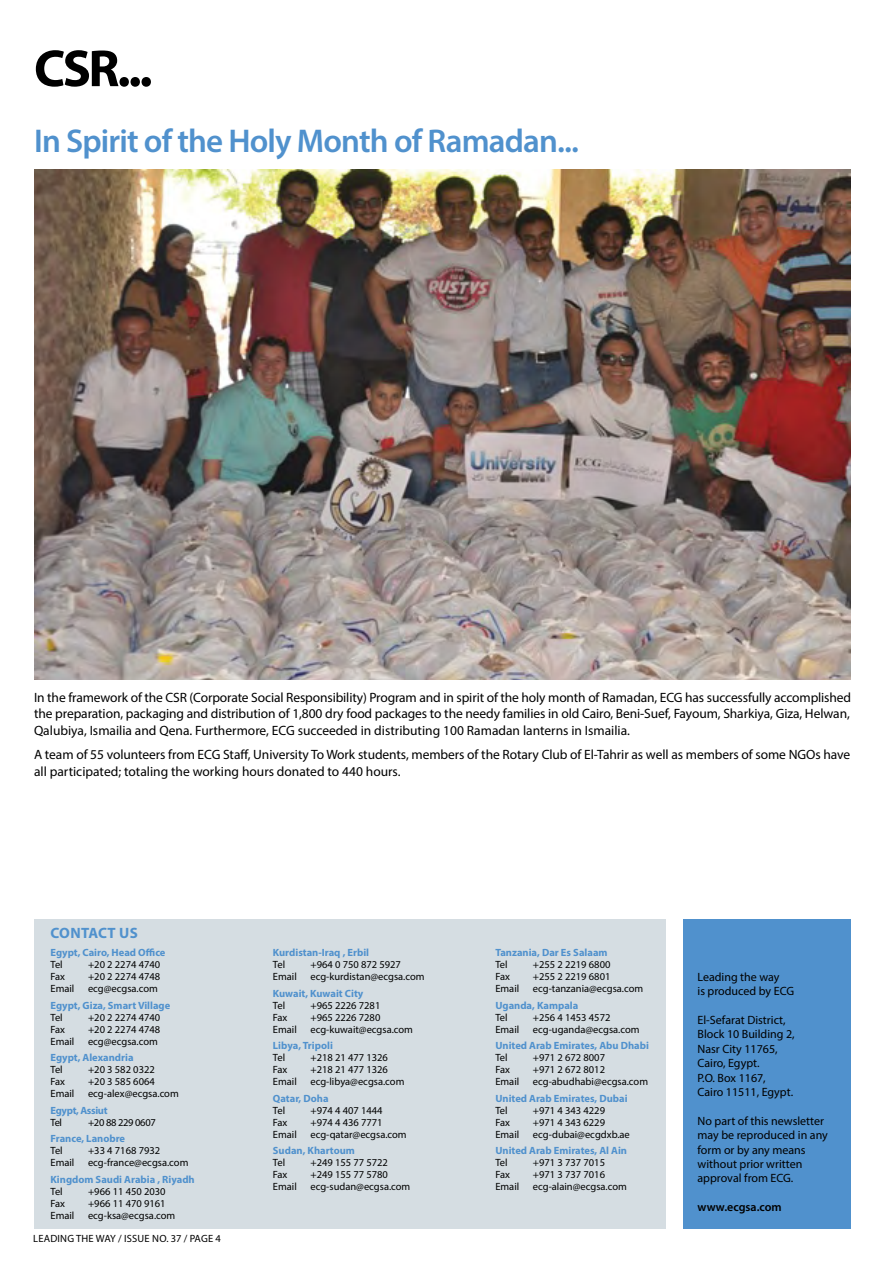
<style>
.page{position:relative;width:893px;height:1263px;background:#fff}
.page>*{position:absolute;margin:0;border:0;box-sizing:border-box;transform-origin:0 0}
.t1{font:700 52.5px "Myriad Pro";color:#000}
.t2{font:600 33px "Myriad Pro";letter-spacing:-.025em;color:#5091cd}
.t3{font:700 15px "Myriad Pro";color:#5091cd}
.t4{font:13.5px/16.2px "Myriad Pro";letter-spacing:-.005em;color:#000;text-align:justify}
.t5{font:12px/14.4px "Myriad Pro";color:#000}
.t6{font:600 12px "Myriad Pro";color:#000}
.t7{font:10.5px "Myriad Pro";color:#000}
.t8{font:700 10.5px "Myriad Pro";color:#5091cd}
.t9{font:10.5px "Myriad Pro";letter-spacing:.02em;color:#000}
.t10{font:700 10.5px "Myriad Pro";letter-spacing:-.03em;color:#5091cd}
.t11{font:10.5px "Myriad Pro";letter-spacing:-.03em;color:#000}
</style>
<div class="page">
<div style="left:34px;top:919px;width:631px;height:310px;background:#d5dde2"></div>
<div style="left:683px;top:919px;width:167px;height:310px;background:#5091cd"></div>
<img style="left:34px;top:169px;width:816px;height:510px">
<h1 class="t1" style="left:34px;top:34px;width:120px">CSR...</h1>
<h2 class="t2" style="left:34px;top:120px;width:546px">In Spirit of the Holy Month of Ramadan...</h2>
<p class="t4" style="left:34px;top:689px;width:819px">In the framework of the CSR (Corporate Social Responsibility) Program and in spirit of the holy month of Ramadan, ECG has successfully accomplished the preparation, packaging and distribution of 1,800 dry food packages to the needy families in old Cairo, Beni-Suef, Fayoum, Sharkiya, Giza, Helwan, Qalubiya, Ismailia and Qena. Furthermore, ECG succeeded in distributing 100 Ramadan lanterns in Ismailia.</p>
<p class="t4" style="left:34px;top:746px;width:818px">A team of 55 volunteers from ECG Staff, University To Work students, members of the Rotary Club of El-Tahrir as well as members of some NGOs have all participated; totaling the working hours donated to 440 hours.</p>
<h3 class="t3" style="left:51px;top:923px;width:20px">Contact</h3>
<h3 class="t3" style="left:119px;top:923px;width:10px">us</h3>
<p class="t8" style="left:51px;top:946px;width:116px">Egypt, Cairo, Head Office</p>
<p class="t7" style="left:51px;top:958px;width:14px">Tel</p>
<p class="t7" style="left:88px;top:958px;width:74px">+20 2 2274 4740</p>
<p class="t7" style="left:51px;top:970px;width:16px">Fax</p>
<p class="t7" style="left:88px;top:970px;width:74px">+20 2 2274 4748</p>
<p class="t7" style="left:51px;top:982px;width:25px">Email</p>
<p class="t7" style="left:88px;top:982px;width:71px">ecg@ecgsa.com</p>
<p class="t8" style="left:51px;top:998px;width:121px">Egypt, Giza, Smart Village</p>
<p class="t7" style="left:51px;top:1011px;width:14px">Tel</p>
<p class="t7" style="left:88px;top:1011px;width:74px">+20 2 2274 4740</p>
<p class="t7" style="left:51px;top:1023px;width:16px">Fax</p>
<p class="t7" style="left:88px;top:1023px;width:74px">+20 2 2274 4748</p>
<p class="t7" style="left:51px;top:1035px;width:25px">Email</p>
<p class="t7" style="left:88px;top:1035px;width:71px">ecg@ecgsa.com</p>
<p class="t8" style="left:51px;top:1051px;width:85px">Egypt, Alexandria</p>
<p class="t7" style="left:51px;top:1063px;width:14px">Tel</p>
<p class="t7" style="left:88px;top:1063px;width:68px">+20 3 582 0322</p>
<p class="t7" style="left:51px;top:1075px;width:16px">Fax</p>
<p class="t7" style="left:88px;top:1075px;width:68px">+20 3 585 6064</p>
<p class="t7" style="left:51px;top:1087px;width:25px">Email</p>
<p class="t7" style="left:88px;top:1087px;width:92px">ecg-alex@ecgsa.com</p>
<p class="t10" style="left:51px;top:1103px;width:59px">Egypt, Assiut</p>
<p class="t7" style="left:51px;top:1116px;width:13px">Tel</p>
<p class="t11" style="left:88px;top:1116px;width:69px">+20 88 229 0607</p>
<p class="t8" style="left:51px;top:1132px;width:76px">France, Lanobre</p>
<p class="t7" style="left:51px;top:1144px;width:14px">Tel</p>
<p class="t7" style="left:88px;top:1144px;width:74px">+33 4 7168 7932</p>
<p class="t7" style="left:51px;top:1156px;width:25px">Email</p>
<p class="t7" style="left:88px;top:1156px;width:102px">ecg-france@ecgsa.com</p>
<p class="t8" style="left:51px;top:1172px;width:146px">Kingdom Saudi Arabia , Riyadh</p>
<p class="t7" style="left:51px;top:1185px;width:14px">Tel</p>
<p class="t7" style="left:88px;top:1185px;width:79px">+966 11 450 2030</p>
<p class="t7" style="left:51px;top:1197px;width:16px">Fax</p>
<p class="t7" style="left:88px;top:1197px;width:79px">+966 11 470 9161</p>
<p class="t7" style="left:51px;top:1209px;width:25px">Email</p>
<p class="t7" style="left:88px;top:1209px;width:89px">ecg-ksa@ecgsa.com</p>
<p class="t9" style="left:33px;top:1232px;width:189px">Leading the way / issue no. 37 / page 4</p>
<p class="t8" style="left:273px;top:946px;width:98px">Kurdistan-Iraq , Erbil</p>
<p class="t7" style="left:273px;top:958px;width:14px">Tel</p>
<p class="t7" style="left:310px;top:958px;width:92px">+964 0 750 872 5927</p>
<p class="t7" style="left:273px;top:970px;width:25px">Email</p>
<p class="t7" style="left:310px;top:970px;width:116px">ecg-kurdistan@ecgsa.com</p>
<p class="t8" style="left:273px;top:986px;width:92px">Kuwait, Kuwait City</p>
<p class="t7" style="left:273px;top:999px;width:14px">Tel</p>
<p class="t7" style="left:310px;top:999px;width:71px">+965 2226 7281</p>
<p class="t7" style="left:273px;top:1011px;width:16px">Fax</p>
<p class="t7" style="left:310px;top:1011px;width:71px">+965 2226 7280</p>
<p class="t7" style="left:273px;top:1023px;width:25px">Email</p>
<p class="t7" style="left:310px;top:1023px;width:104px">ecg-kuwait@ecgsa.com</p>
<p class="t8" style="left:273px;top:1039px;width:62px">Libya, Tripoli</p>
<p class="t7" style="left:273px;top:1051px;width:14px">Tel</p>
<p class="t7" style="left:310px;top:1051px;width:79px">+218 21 477 1326</p>
<p class="t7" style="left:273px;top:1063px;width:16px">Fax</p>
<p class="t7" style="left:310px;top:1063px;width:79px">+218 21 477 1326</p>
<p class="t7" style="left:273px;top:1075px;width:25px">Email</p>
<p class="t7" style="left:310px;top:1075px;width:95px">ecg-libya@ecgsa.com</p>
<p class="t8" style="left:273px;top:1091px;width:57px">Qatar, Doha</p>
<p class="t7" style="left:273px;top:1104px;width:14px">Tel</p>
<p class="t7" style="left:310px;top:1104px;width:74px">+974 4 407 1444</p>
<p class="t7" style="left:273px;top:1116px;width:16px">Fax</p>
<p class="t7" style="left:310px;top:1116px;width:74px">+974 4 436 7771</p>
<p class="t7" style="left:273px;top:1128px;width:25px">Email</p>
<p class="t7" style="left:310px;top:1128px;width:98px">ecg-qatar@ecgsa.com</p>
<p class="t8" style="left:273px;top:1144px;width:83px">Sudan, Khartoum</p>
<p class="t7" style="left:273px;top:1156px;width:14px">Tel</p>
<p class="t7" style="left:310px;top:1156px;width:79px">+249 155 77 5722</p>
<p class="t7" style="left:273px;top:1168px;width:16px">Fax</p>
<p class="t7" style="left:310px;top:1168px;width:79px">+249 155 77 5780</p>
<p class="t7" style="left:273px;top:1180px;width:25px">Email</p>
<p class="t7" style="left:310px;top:1180px;width:101px">ecg-sudan@ecgsa.com</p>
<p class="t8" style="left:495px;top:946px;width:114px">Tanzania, Dar Es Salaam</p>
<p class="t7" style="left:495px;top:958px;width:14px">Tel</p>
<p class="t7" style="left:533px;top:958px;width:79px">+255 2 2219 6800</p>
<p class="t7" style="left:495px;top:970px;width:16px">Fax</p>
<p class="t7" style="left:533px;top:970px;width:79px">+255 2 2219 6801</p>
<p class="t7" style="left:495px;top:982px;width:25px">Email</p>
<p class="t7" style="left:533px;top:982px;width:112px">ecg-tanzania@ecgsa.com</p>
<p class="t8" style="left:495px;top:998px;width:84px">Uganda, Kampala</p>
<p class="t7" style="left:495px;top:1011px;width:14px">Tel</p>
<p class="t7" style="left:533px;top:1011px;width:79px">+256 4 1453 4572</p>
<p class="t7" style="left:495px;top:1023px;width:25px">Email</p>
<p class="t7" style="left:533px;top:1023px;width:108px">ecg-uganda@ecgsa.com</p>
<p class="t8" style="left:495px;top:1039px;width:155px">United Arab Emirates, Abu Dhabi</p>
<p class="t7" style="left:495px;top:1051px;width:14px">Tel</p>
<p class="t7" style="left:533px;top:1051px;width:74px">+971 2 672 8007</p>
<p class="t7" style="left:495px;top:1063px;width:16px">Fax</p>
<p class="t7" style="left:533px;top:1063px;width:74px">+971 2 672 8012</p>
<p class="t7" style="left:495px;top:1075px;width:25px">Email</p>
<p class="t7" style="left:533px;top:1075px;width:117px">ecg-abudhabi@ecgsa.com</p>
<p class="t8" style="left:495px;top:1091px;width:134px">United Arab Emirates, Dubai</p>
<p class="t7" style="left:495px;top:1104px;width:14px">Tel</p>
<p class="t7" style="left:533px;top:1104px;width:74px">+971 4 343 4229</p>
<p class="t7" style="left:495px;top:1116px;width:16px">Fax</p>
<p class="t7" style="left:533px;top:1116px;width:74px">+971 4 343 6229</p>
<p class="t7" style="left:495px;top:1128px;width:25px">Email</p>
<p class="t7" style="left:533px;top:1128px;width:99px">ecg-dubai@ecgdxb.ae</p>
<p class="t8" style="left:495px;top:1144px;width:133px">United Arab Emirates, Al Ain</p>
<p class="t7" style="left:495px;top:1156px;width:14px">Tel</p>
<p class="t7" style="left:533px;top:1156px;width:74px">+971 3 737 7015</p>
<p class="t7" style="left:495px;top:1168px;width:16px">Fax</p>
<p class="t7" style="left:533px;top:1168px;width:74px">+971 3 737 7016</p>
<p class="t7" style="left:495px;top:1180px;width:25px">Email</p>
<p class="t7" style="left:533px;top:1180px;width:96px">ecg-alain@ecgsa.com</p>
<p class="t5" style="left:697px;top:969px;width:98px">Leading the way<br>is produced by ECG</p>
<p class="t5" style="left:697px;top:1012px;width:99px">El-Sefarat District,<br>Block 10 Building 2,<br>Nasr City 11765,<br>Cairo, Egypt.<br>P.O. Box 1167,<br>Cairo 11511, Egypt.</p>
<p class="t5" style="left:697px;top:1113px;width:132px">No part of this newsletter may be reproduced in any form or by any means without prior written approval from ECG.</p>
<p class="t6" style="left:697px;top:1199px;width:86px">www.ecgsa.com</p>
</div>
